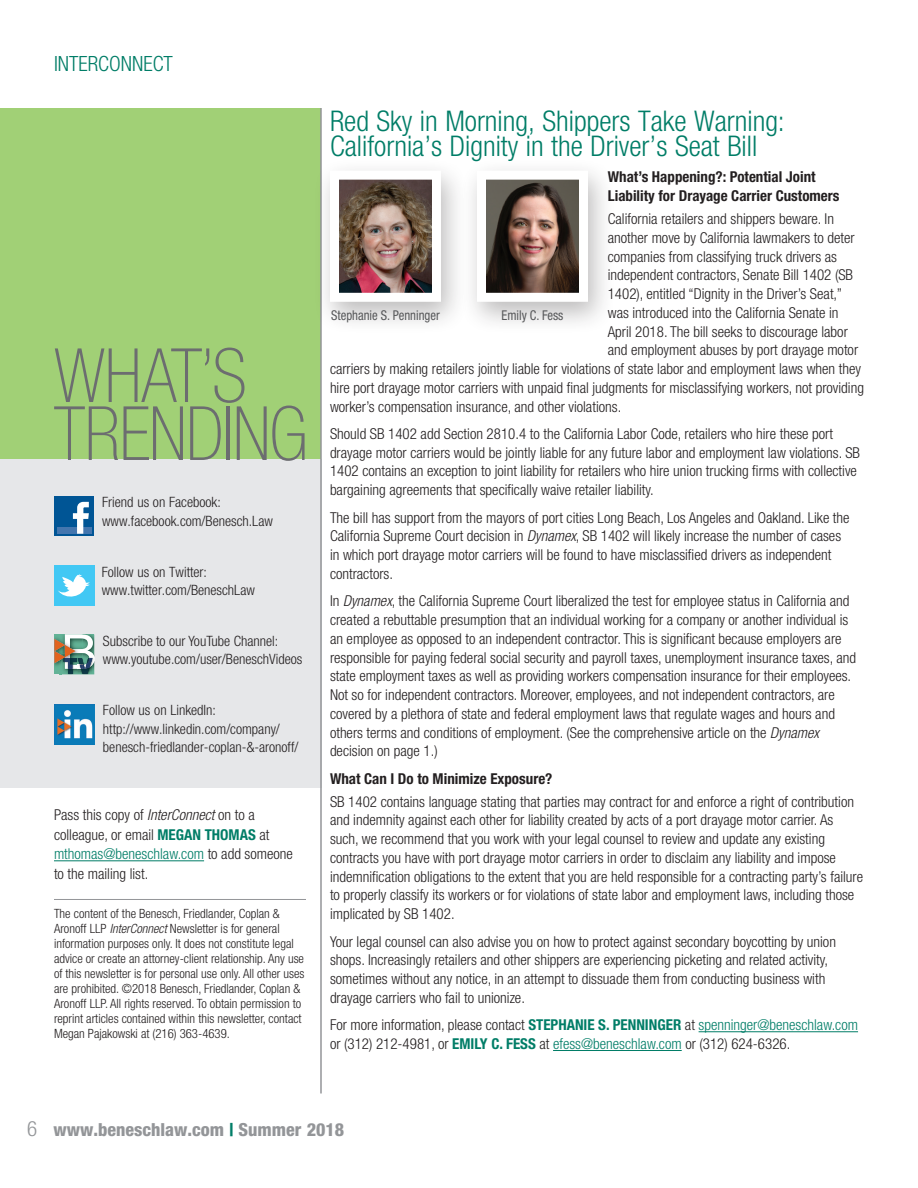
<style>
.page{position:relative;width:918px;height:1188px;background:#fff}
.page>*{position:absolute;margin:0;border:0;box-sizing:border-box;transform-origin:0 0}
.Headlines{font:100 condensed 75px "Helvetica Neue";letter-spacing:-.015em;color:#6c6d70}
.Headlines-2{font:300 condensed 28.5px/25.5px "Helvetica Neue";color:#007d67}
.t1{font:300 condensed 21px "Helvetica Neue";color:#007d67}
.t2{font:800 condensed 18px "Helvetica Neue";color:#939598}
.Text_10_12_5_HNLight{font:300 condensed 15px/18.8px "Helvetica Neue";color:#231f20}
.Text_Subhead{font:700 condensed 15px/18.8px "Helvetica Neue";color:#231f20}
.t3{font:300 condensed 14.25px/18.8px "Helvetica Neue";color:#231f20}
.Captions{font:condensed 13.5px "Helvetica Neue";color:#57585a;scale:.94 1}
.t4{font:300 condensed 12.75px/15px "Helvetica Neue";color:#231f20}
.s1{font-style:italic}
.s2{font-weight:700;color:#007d67}
.s3{color:#007d67}
.s4{font-weight:300;font-size:21px}
</style>
<div class="page">
<hr style="left:699px;top:1031px;width:159px;height:1px;background:#007d67">
<hr style="left:553px;top:1050px;width:129px;height:1px;background:#007d67">
<div style="left:0;top:459px;width:321px;height:329px;background:#e6e7e9"></div>
<div style="left:0;top:108px;width:321px;height:351px;background:#a1d076"></div>
<div style="left:54px;top:496px;width:40px;height:40px;background:#005595"></div>
<div style="left:57px;top:528px;width:35px;height:6px;background:#4476ae"></div>
<svg style="left:73px;top:502px;width:16px;height:32px"></svg>
<svg style="left:54px;top:565px;width:40px;height:40px;background:#6bd4f6"></svg>
<svg style="left:54px;top:635px;width:40px;height:39px;background:#809786"></svg>
<hr style="left:54px;top:860px;width:150px;height:1px;background:#007d67">
<img style="left:54px;top:705px;width:40px;height:39px">
<hr style="left:54px;top:899px;width:252px;height:1px;background:#939598">
<hr style="left:320px;top:108px;width:2px;height:986px;background:#939598">
<div style="left:313px;top:158px;width:157px;height:176px;background:#231f20;opacity:.3"></div>
<img style="left:340px;top:181px;width:91px;height:111px">
<div style="left:330px;top:171px;width:111px;height:131px;border:9px solid #fff"></div>
<div style="left:460px;top:158px;width:157px;height:176px;background:#231f20;opacity:.3"></div>
<img style="left:487px;top:181px;width:91px;height:111px">
<div style="left:477px;top:171px;width:111px;height:131px;border:9px solid #fff"></div>
<p class="t1" style="left:54px;top:51px;width:120px">INTERCONNECT</p>
<p class="Headlines" style="left:54px;top:334px;width:195px">WHAT’S</p>
<p class="Headlines" style="left:54px;top:391px;width:255px">TRENDING</p>
<p class="t3" style="left:102px;top:493px;width:120px">Friend us on Facebook:</p>
<p class="t3" style="left:102px;top:512px;width:172px">www.facebook.com/Benesch.Law</p>
<p class="t3" style="left:102px;top:562px;width:107px">Follow us on Twitter:</p>
<p class="t3" style="left:102px;top:581px;width:154px">www.twitter.com/BeneschLaw</p>
<p class="t3" style="left:103px;top:631px;width:177px">Subscribe to our YouTube Channel:</p>
<p class="t3" style="left:103px;top:650px;width:201px">www.youtube.com/user/BeneschVideos</p>
<p class="t3" style="left:103px;top:700px;width:115px">Follow us on LinkedIn:</p>
<p class="t3" style="left:103px;top:719px;width:197px">http://www.linkedin.com/company/ benesch-friedlander-coplan-&amp;-aronoff/</p>
<p class="Text_10_12_5_HNLight" style="left:54px;top:805px;width:240px;line-height:19.5px">Pass this copy of <span class="s1">InterConnect</span> on to a colleague, or email <span class="s2">MEGAN THOMAS</span> at <span class="s3">mthomas@beneschlaw.com</span> to add someone to the mailing list.</p>
<p class="t4" style="left:54px;top:906px;width:252px">The content of the Benesch, Friedlander, Coplan &amp; Aronoff LLP <span class="s1">InterConnect</span> Newsletter is for general information purposes only. It does not constitute legal advice or create an attorney-client relationship. Any use of this newsletter is for personal use only. All other uses are prohibited. ©2018 Benesch, Friedlander, Coplan &amp; Aronoff LLP. All rights reserved. To obtain permission to reprint articles contained within this newsletter, contact Megan Pajakowski at (216) 363-4639.</p>
<p class="Headlines-2" style="left:330px;top:108px;width:456px">Red Sky in Morning, Shippers Take Warning:<br>California’s Dignity in the Driver’s Seat Bill</p>
<p class="Text_Subhead" style="left:608px;top:167px;width:233px">What’s Happening?: Potential Joint<br>Liability for Drayage Carrier Customers</p>
<p class="Text_10_12_5_HNLight" style="left:608px;top:209px;width:228px">California retailers and shippers beware. In</p>
<p class="Text_10_12_5_HNLight" style="left:608px;top:228px;width:248px">another move by California lawmakers to deter</p>
<p class="Text_10_12_5_HNLight" style="left:608px;top:247px;width:231px">companies from classifying truck drivers as</p>
<p class="Text_10_12_5_HNLight" style="left:608px;top:266px;width:247px">independent contractors, Senate Bill 1402 (SB</p>
<p class="Text_10_12_5_HNLight" style="left:608px;top:284px;width:236px">1402), entitled “Dignity in the Driver’s Seat,”</p>
<p class="Text_10_12_5_HNLight" style="left:608px;top:303px;width:232px">was introduced into the California Senate in</p>
<p class="Text_10_12_5_HNLight" style="left:608px;top:322px;width:242px">April 2018. The bill seeks to discourage labor</p>
<p class="Text_10_12_5_HNLight" style="left:608px;top:341px;width:252px">and employment abuses by port drayage motor</p>
<p class="Text_10_12_5_HNLight" style="left:330px;top:359px;width:533px">carriers by making retailers jointly liable for violations of state labor and employment laws when they</p>
<p class="Text_10_12_5_HNLight" style="left:330px;top:378px;width:535px">hire port drayage motor carriers with unpaid final judgments for misclassifying workers, not providing</p>
<p class="Text_10_12_5_HNLight" style="left:330px;top:397px;width:293px">worker’s compensation insurance, and other violations.</p>
<p class="Text_10_12_5_HNLight" style="left:330px;top:424px;width:532px">Should SB 1402 add Section 2810.4 to the California Labor Code, retailers who hire these port drayage motor carriers would be jointly liable for any future labor and employment law violations. SB 1402 contains an exception to joint liability for retailers who hire union trucking firms with collective bargaining agreements that specifically waive retailer liability.</p>
<p class="Text_10_12_5_HNLight" style="left:330px;top:508px;width:521px">The bill has support from the mayors of port cities Long Beach, Los Angeles and Oakland. Like the California Supreme Court decision in <span class="s1">Dynamex</span>, SB 1402 will likely increase the number of cases in which port drayage motor carriers will be found to have misclassified drivers as independent contractors.</p>
<p class="Text_10_12_5_HNLight" style="left:330px;top:591px;width:528px">In <span class="s1">Dynamex</span>, the California Supreme Court liberalized the test for employee status in California and created a rebuttable presumption that an individual working for a company or another individual is an employee as opposed to an independent contractor. This is significant because employers are responsible for paying federal social security and payroll taxes, unemployment insurance taxes, and state employment taxes as well as providing workers compensation insurance for their employees.<br>Not so for independent contractors. Moreover, employees, and not independent contractors, are covered by a plethora of state and federal employment laws that regulate wages and hours and others terms and conditions of employment. (See the comprehensive article on the <span class="s1">Dynamex </span>decision on page 1.)</p>
<p class="Text_Subhead" style="left:330px;top:769px;width:224px">What Can I Do to Minimize Exposure?</p>
<p class="Text_10_12_5_HNLight" style="left:330px;top:792px;width:535px">SB 1402 contains language stating that parties may contract for and enforce a right of contribution and indemnity against each other for liability created by acts of a port drayage motor carrier. As such, we recommend that you work with your legal counsel to review and update any existing contracts you have with port drayage motor carriers in order to disclaim any liability and impose indemnification obligations to the extent that you are held responsible for a contracting party’s failure to properly classify its workers or for violations of state labor and employment laws, including those implicated by SB 1402.</p>
<p class="Text_10_12_5_HNLight" style="left:330px;top:932px;width:508px">Your legal counsel can also advise you on how to protect against secondary boycotting by union shops. Increasingly retailers and other shippers are experiencing picketing and related activity, sometimes without any notice, in an attempt to dissuade them from conducting business with drayage carriers who fail to unionize.</p>
<p class="Text_10_12_5_HNLight" style="left:330px;top:1015px;width:530px">For more information, please contact <span class="s2">STEPHANIE S. PENNINGER</span> at <span class="s3">spenninger@beneschlaw.com </span>or (312) 212-4981, or <span class="s2">EMILY C. FESS</span> at <span class="s3">efess@beneschlaw.com</span> or (312) 624-6326.</p>
<p class="Captions" style="left:331px;top:307px;width:117px">Stephanie S. Penninger</p>
<p class="Captions" style="left:502px;top:307px;width:67px">Emily C. Fess</p>
<p class="t2" style="left:27px;top:1118px;width:319px"><span class="s4">6</span> www.beneschlaw.com <span class="s3">|</span> Summer 2018</p>
</div>
